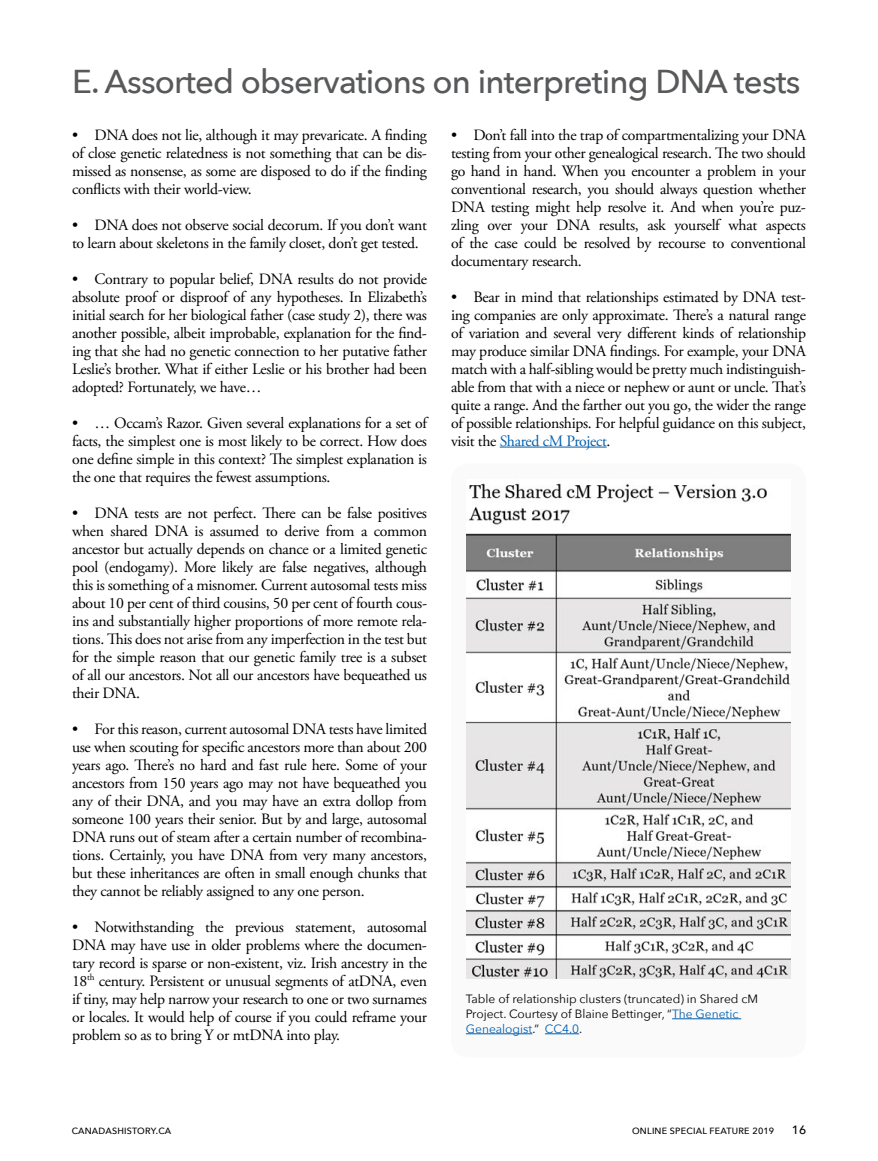
<style>
.page{position:relative;width:878px;height:1161px;background:#fff}
.page>*{position:absolute;margin:0;border:0;box-sizing:border-box;transform-origin:0 0}
.t1{font:500 33px "Avenir Next";letter-spacing:-.025em;color:#58595b}
.t2{font:15.75px/18px "Adobe Garamond Pro";letter-spacing:-.02em;color:#000;text-align:justify}
.t3{font:12px/15px "Avenir Next";color:#000}
.t4{font:500 12px "Avenir Next";color:#000}
.t5{font:500 9px "Avenir Next";letter-spacing:.025em;color:#000}
.s1{color:#005fae}
</style>
<div class="page">
<hr style="left:499px;top:447px;width:107px;height:1px;background:#005fae">
<div style="left:451px;top:464px;width:355px;height:594px;background:#fbfafa;border-radius:18px"></div>
<hr style="left:672px;top:1018px;width:69px;height:1px;background:#005fae">
<hr style="left:466px;top:1033px;width:66px;height:1px;background:#005fae">
<hr style="left:545px;top:1033px;width:34px;height:1px;background:#005fae">
<img style="left:466px;top:483px;width:324px;height:495px">
<h1 class="t1" style="left:72px;top:62px;width:730px">E. Assorted observations on interpreting DNA tests</h1>
<p class="t2" style="left:72px;top:126px;width:356px">• DNA does not lie, although it may prevaricate. A finding of close genetic relatedness is not something that can be dis&shy;missed as nonsense, as some are disposed to do if the finding conflicts with their world-view.</p>
<p class="t2" style="left:72px;top:216px;width:356px">• DNA does not observe social decorum. If you don’t want to learn about skeletons in the family closet, don’t get tested.</p>
<p class="t2" style="left:72px;top:270px;width:356px">• Contrary to popular belief, DNA results do not provide absolute proof or disproof of any hypotheses. In Elizabeth’s initial search for her biological father (case study 2), there was another possible, albeit improbable, explanation for the find&shy;ing that she had no genetic connection to her putative father Leslie’s brother. What if either Leslie or his brother had been adopted? Fortunately, we have…</p>
<p class="t2" style="left:72px;top:414px;width:356px">• … Occam’s Razor. Given several explanations for a set of facts, the simplest one is most likely to be correct. How does one define simple in this context? The simplest explanation is the one that requires the fewest assumptions.</p>
<p class="t2" style="left:72px;top:504px;width:356px">• DNA tests are not perfect. There can be false positives when shared DNA is assumed to derive from a common ancestor but actually depends on chance or a limited genetic pool (endogamy). More likely are false negatives, although this is something of a misnomer. Current autosomal tests miss about 10 per cent of third cousins, 50 per cent of fourth cous&shy;ins and substantially higher proportions of more remote rela&shy;tions. This does not arise from any imperfection in the test but for the simple reason that our genetic family tree is a subset of all our ancestors. Not all our ancestors have bequeathed us their DNA.</p>
<p class="t2" style="left:72px;top:720px;width:356px">• For this reason, current autosomal DNA tests have limited use when scouting for specific ancestors more than about 200 years ago. There’s no hard and fast rule here. Some of your ancestors from 150 years ago may not have bequeathed you any of their DNA, and you may have an extra dollop from someone 100 years their senior. But by and large, autosomal DNA runs out of steam after a certain number of recombina&shy;tions. Certainly, you have DNA from very many ancestors, but these inheritances are often in small enough chunks that they cannot be reliably assigned to any one person.</p>
<p class="t2" style="left:72px;top:918px;width:356px">• Notwithstanding the previous statement, autosomal DNA may have use in older problems where the documen&shy;tary record is sparse or non-existent, viz. Irish ancestry in the 18<sup>th</sup> century. Persistent or unusual segments of atDNA, even if tiny, may help narrow your research to one or two surnames or locales. It would help of course if you could reframe your problem so as to bring Y or mtDNA into play.</p>
<p class="t2" style="left:451px;top:126px;width:356px">• Don’t fall into the trap of compartmentalizing your DNA testing from your other genealogical research. The two should go hand in hand. When you encounter a problem in your conventional research, you should always question whether DNA testing might help resolve it. And when you’re puz&shy;zling over your DNA results, ask yourself what aspects of the case could be resolved by recourse to conventional documentary research.</p>
<p class="t2" style="left:451px;top:288px;width:356px">• Bear in mind that relationships estimated by DNA test&shy;ing companies are only approximate. There’s a natural range of variation and several very different kinds of relationship may produce similar DNA findings. For example, your DNA match with a half-sibling would be pretty much indistinguish&shy;able from that with a niece or nephew or aunt or uncle. That’s quite a range. And the farther out you go, the wider the range of possible relationships. For helpful guidance on this subject, visit the <span class="s1">Shared cM Project</span>.</p>
<p class="t3" style="left:466px;top:991px;width:293px">Table of relationship clusters (truncated) in Shared cM<br>Project. Courtesy of Blaine Bettinger, “<span class="s1">The Genetic<br>Genealogist</span>.” <span class="s1">CC4.0</span>.</p>
<p class="t5" style="left:72px;top:1126px;width:101px">CANADASHISTORY.CA</p>
<p class="t5" style="left:632px;top:1126px;width:143px">ONLINE SPECIAL FEATURE 2019</p>
<p class="t4" style="left:791px;top:1123px;width:16px">16</p>
</div>
